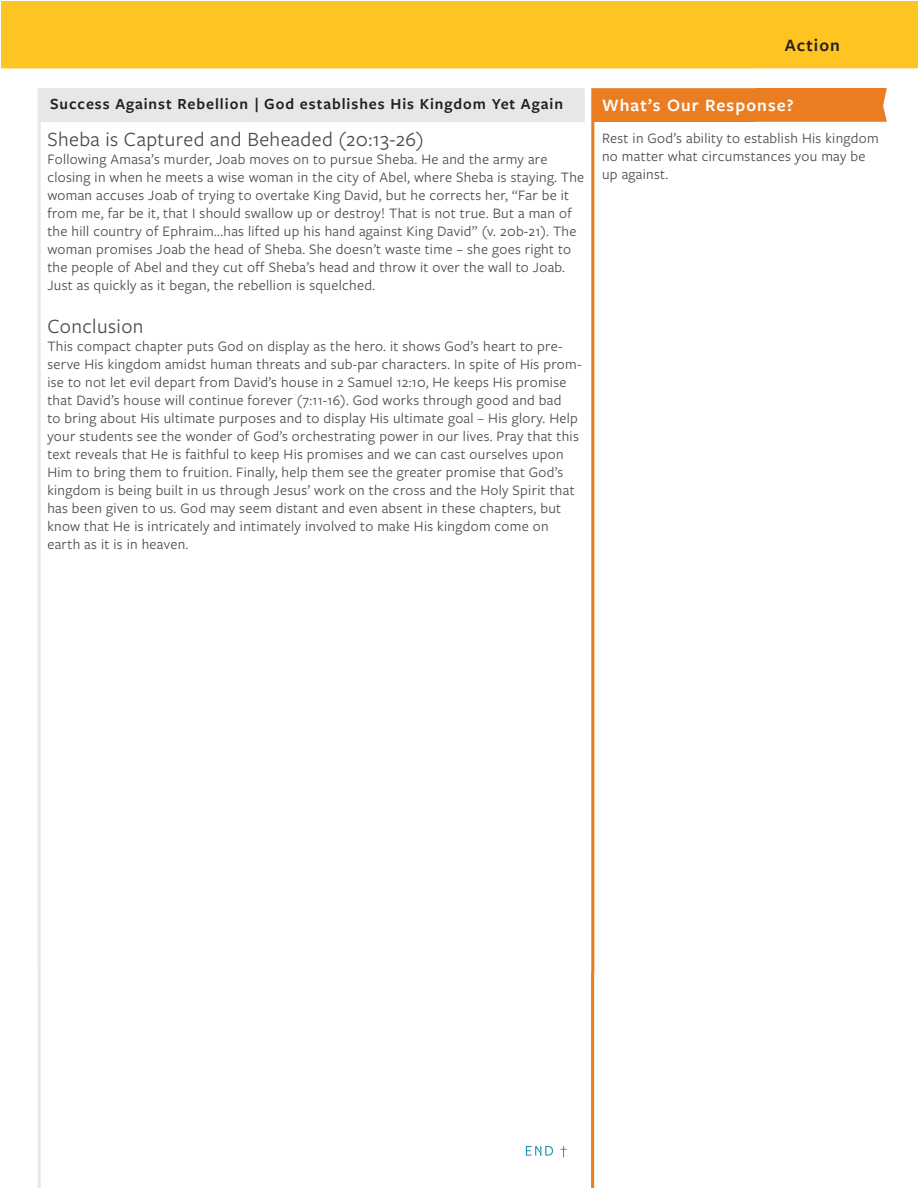
<style>
.page{position:relative;width:918px;height:1188px;background:#fff}
.page>*{position:absolute;margin:0;border:0;box-sizing:border-box;transform-origin:0 0}
.t1{font:21px "Freight Sans Pro";letter-spacing:.02em;color:#494a4b}
.t2{font:600 18px "Freight Sans Pro";letter-spacing:.06em;color:#fff}
.t3{font:600 18px "Freight Sans Pro";letter-spacing:.06em;color:#231f20}
.t4{font:600 16.05px "Freight Sans Pro";letter-spacing:.06em;color:#231f20}
.t5{font:15px/18px "Freight Sans Pro";letter-spacing:.02em;color:#494a4b}
</style>
<div class="page">
<img style="left:1px;top:1px;width:917px;height:1187px">
<p class="t3" style="left:785px;top:33px;width:57px">Action</p>
<p class="t4" style="left:50px;top:93px;width:514px">Success Against Rebellion | God establishes His Kingdom Yet Again</p>
<p class="t2" style="left:602px;top:93px;width:193px">What’s Our Response?</p>
<p class="t5" style="left:602px;top:129px;width:278px">Rest in God’s ability to establish His kingdom no matter what circumstances you may be up against.</p>
<h1 class="t1" style="left:47px;top:125px;width:378px">Sheba is Captured and Beheaded (20:13-26)</h1>
<p class="t5" style="left:47px;top:149px;width:538px">Following Amasa’s murder, Joab moves on to pursue Sheba. He and the army are closing in when he meets a wise woman in the city of Abel, where Sheba is staying. The woman accuses Joab of trying to overtake King David, but he corrects her, “Far be it from me, far be it, that I should swallow up or destroy! That is not true. But a man of the hill country of Ephraim...has lifted up his hand against King David” (v. 20b-21). The woman promises Joab the head of Sheba. She doesn’t waste time – she goes right to the people of Abel and they cut off Sheba’s head and throw it over the wall to Joab.<br>Just as quickly as it began, the rebellion is squelched.</p>
<h1 class="t1" style="left:47px;top:312px;width:98px">Conclusion</h1>
<p class="t5" style="left:47px;top:336px;width:536px">This compact chapter puts God on display as the hero. it shows God’s heart to pre&shy;serve His kingdom amidst human threats and sub-par characters. In spite of His prom&shy;ise to not let evil depart from David’s house in 2 Samuel 12:10, He keeps His promise that David’s house will continue forever (7:11-16). God works through good and bad<br>to bring about His ultimate purposes and to display His ultimate goal – His glory. Help your students see the wonder of God’s orchestrating power in our lives. Pray that this text reveals that He is faithful to keep His promises and we can cast ourselves upon Him to bring them to fruition. Finally, help them see the greater promise that God’s kingdom is being built in us through Jesus’ work on the cross and the Holy Spirit that has been given to us. God may seem distant and even absent in these chapters, but know that He is intricately and intimately involved to make His kingdom come on earth as it is in heaven.</p>
</div>
